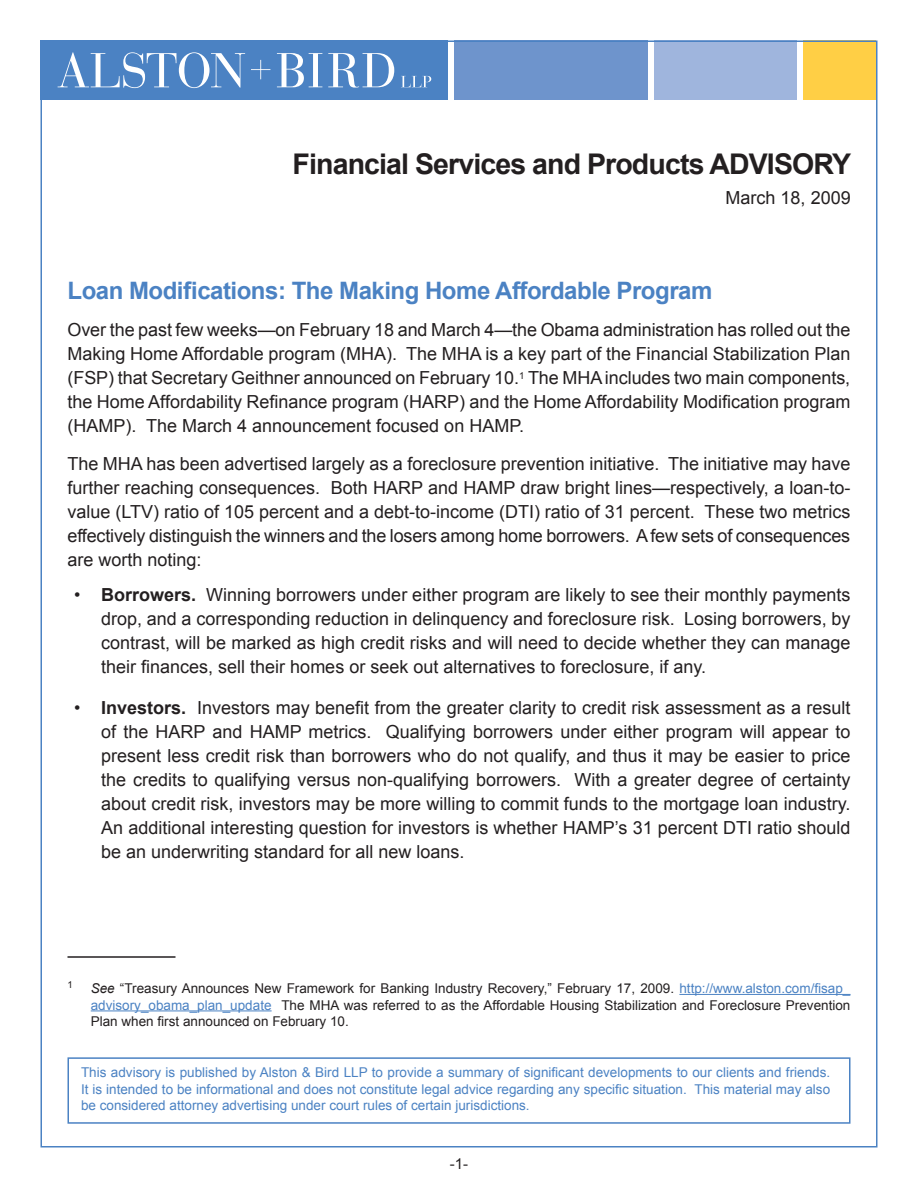
<style>
.page{position:relative;width:918px;height:1188px;background:#fff}
.page>*{position:absolute;margin:0;border:0;box-sizing:border-box;transform-origin:0 0}
.t1{font:700 28.5px "Arial";letter-spacing:-.03em;color:#231f20}
.Advisory_Title{font:700 24px "Arial";letter-spacing:-.02em;color:#4b82c3}
.Bullet{font:18px/24px "Arial";color:#231f20;text-align:justify}
.Body_Text{font:18px/24px "Arial";color:#231f20;text-align:justify}
.t2{font:15px "Arial";color:#231f20}
.Body_Text-2{font:13.5px/16.5px "Arial";color:#4b82c3;text-align:justify}
.Footnote{font:13.5px/16.5px "Arial";color:#231f20;text-align:justify}
.Footnote-2{font:9.6px "Arial";color:#231f20}
.s1{font-weight:700}
.s2{font-style:italic}
.s3{color:#4b82c3}
</style>
<div class="page">
<div style="left:40px;top:40px;width:408px;height:60px;background:#4b82c3"></div>
<div style="left:803px;top:40px;width:73px;height:60px;background:#ffcf45"></div>
<div style="left:654px;top:40px;width:143px;height:60px;background:#9fb5dd"></div>
<div style="left:454px;top:40px;width:194px;height:60px;background:#6e94cc"></div>
<svg style="left:58px;top:52px;width:187px;height:36px"></svg>
<svg style="left:277px;top:53px;width:45px;height:34px"></svg>
<svg style="left:328px;top:53px;width:66px;height:35px"></svg>
<svg style="left:401px;top:76px;width:30px;height:11px"></svg>
<svg style="left:251px;top:60px;width:19px;height:19px"></svg>
<div style="left:68px;top:1057px;width:782px;height:67px;border:2px solid #4b82c3"></div>
<hr style="left:68px;top:956px;width:108px;height:2px;background:#231f20">
<hr style="left:679px;top:994px;width:171px;height:1px;background:#4b82c3">
<hr style="left:91px;top:1010px;width:181px;height:1px;background:#4b82c3">
<p class="t1" style="left:292px;top:145px;width:560px">Financial Services and Products ADVISORY</p>
<p class="Bullet" style="left:726px;top:185px;width:127px">March 18, 2009</p>
<p class="Advisory_Title" style="left:68px;top:274px;width:646px">Loan Modifications: The Making Home Affordable Program</p>
<p class="Body_Text" style="left:68px;top:318px;width:785px">Over the past few weeks—on February 18 and March 4—the Obama administration has rolled out the Making Home Affordable program (MHA). The MHA is a key part of the Financial Stabilization Plan (FSP) that Secretary Geithner announced on February 10.<sup>1</sup> The MHA includes two main components, the Home Affordability Refinance program (HARP) and the Home Affordability Modification program (HAMP). The March 4 announcement focused on HAMP.</p>
<p class="Body_Text" style="left:68px;top:451px;width:784px">The MHA has been advertised largely as a foreclosure prevention initiative. The initiative may have further reaching consequences. Both HARP and HAMP draw bright lines—respectively, a loan-to&shy;value (LTV) ratio of 105 percent and a debt-to-income (DTI) ratio of 31 percent. These two metrics effectively distinguish the winners and the losers among home borrowers. A few sets of consequences are worth noting:</p>
<p class="Bullet" style="left:101px;top:583px;width:751px;text-indent:-27px">• <span class="s1">Borrowers.</span> Winning borrowers under either program are likely to see their monthly payments drop, and a corresponding reduction in delinquency and foreclosure risk. Losing borrowers, by contrast, will be marked as high credit risks and will need to decide whether they can manage their finances, sell their homes or seek out alternatives to foreclosure, if any.</p>
<p class="Bullet" style="left:101px;top:696px;width:751px;text-indent:-27px">• <span class="s1">Investors.</span> Investors may benefit from the greater clarity to credit risk assessment as a result of the HARP and HAMP metrics. Qualifying borrowers under either program will appear to present less credit risk than borrowers who do not qualify, and thus it may be easier to price the credits to qualifying versus non-qualifying borrowers. With a greater degree of certainty about credit risk, investors may be more willing to commit funds to the mortgage loan industry.<br>An additional interesting question for investors is whether HAMP’s 31 percent DTI ratio should be an underwriting standard for all new loans.</p>
<p class="Footnote-2" style="left:68px;top:978px;width:7px">1</p>
<p class="Footnote" style="left:91px;top:980px;width:761px"><span class="s2">See</span> “Treasury Announces New Framework for Banking Industry Recovery,” February 17, 2009. <span class="s3">http://www.alston.com/fisap_ advisory_obama_plan_update</span> The MHA was referred to as the Affordable Housing Stabilization and Foreclosure Prevention Plan when first announced on February 10.</p>
<p class="Body_Text-2" style="left:81px;top:1064px;width:751px">This advisory is published by Alston &amp; Bird LLP to provide a summary of significant developments to our clients and friends.<br>It is intended to be informational and does not constitute legal advice regarding any specific situation. This material may also be considered attorney advertising under court rules of certain jurisdictions.</p>
<p class="t2" style="left:450px;top:1154px;width:20px">-1-</p>
</div>
